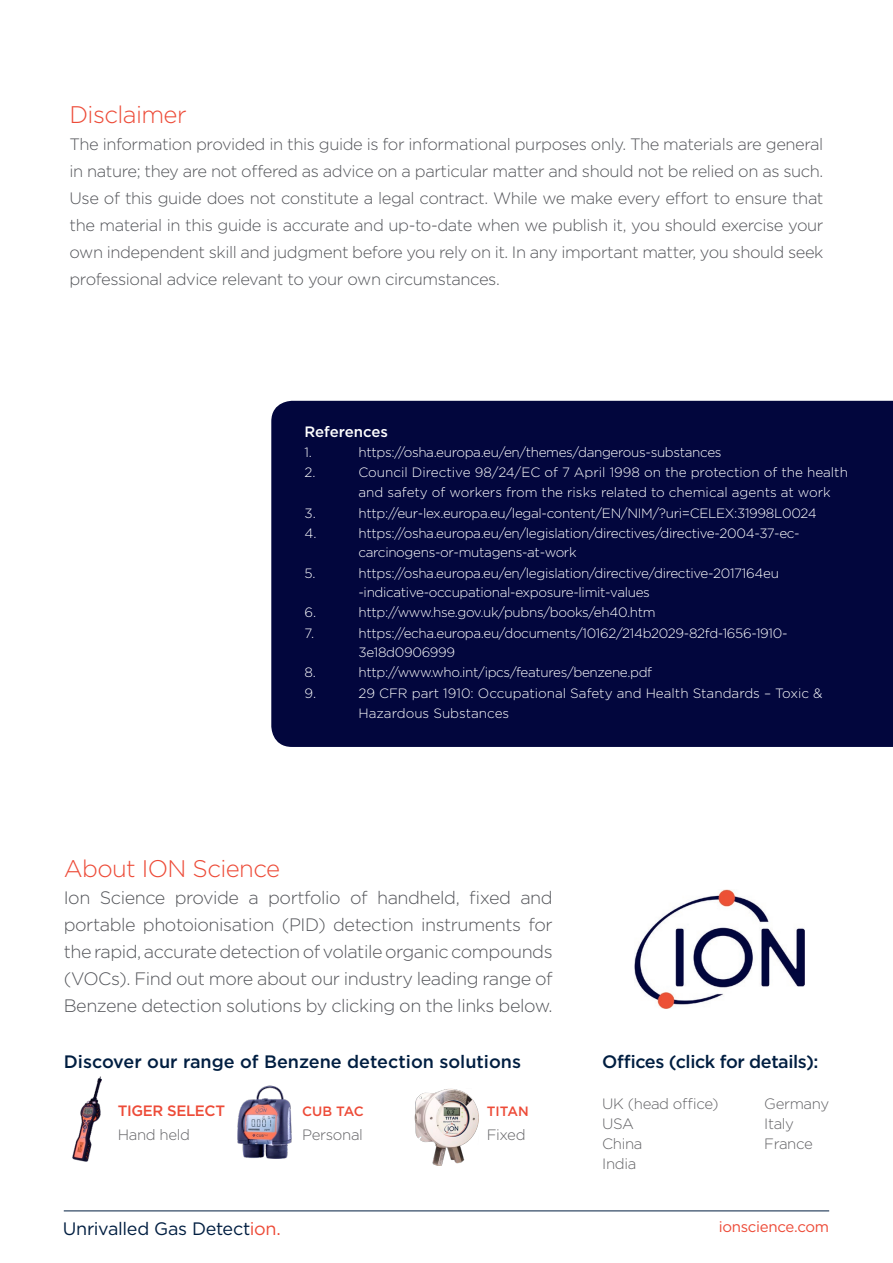
<style>
.page{position:relative;width:893px;height:1263px;background:#fff}
.page>*{position:absolute;margin:0;border:0;box-sizing:border-box;transform-origin:0 0}
.TechSpec__Bullet_lis{font:300 24px "Gotham";letter-spacing:-.025em;color:#ed4b38}
.TechSpec__Bullet_lis-2{font:300 18px/27px "Gotham";letter-spacing:-.025em;color:#54555a;text-align:justify}
.TechSpec__Bullet_lis-3{font:500 18px "Gotham";color:#001e41}
.TechSpec__Bullet_lis-4{font:500 18px "Gotham";letter-spacing:-.025em;color:#001e41}
.t1{font:18px "Gotham";letter-spacing:-.02em;color:#001e41}
.TechSpec__Bullet_lis-5{font:300 16.5px/27px "Gotham";letter-spacing:-.025em;color:#54555a;text-align:justify}
.TechSpec__Bullet_lis-6{font:300 15px "Gotham";letter-spacing:-.025em;color:#636366}
.t2{font:15px "Gotham";letter-spacing:-.025em;color:#ed4b38}
.TechSpec__Bullet_lis-7{font:500 15px "Gotham";letter-spacing:-.025em;color:#ed4b38}
.TechSpec__Bullet_lis-8{font:500 15px "Gotham";color:#fff}
.TechSpec__Bullet_lis-9{font:300 13.5px "Gotham";letter-spacing:-.025em;color:#fff}
.TechSpec__Bullet_lis-10{font:300 13.5px/20.2px "Gotham";color:#fff}
.TechSpec__Bullet_lis-11{font:500 13.5px "Gotham";color:#ed4b38}
.s1{color:#ed4b38}
</style>
<div class="page">
<hr style="left:64px;top:1210px;width:765px;height:1px;background:#001e41">
<div style="left:271px;top:401px;width:622px;height:346px;background:#02063d"></div>
<img style="left:635px;top:889px;width:170px;height:119px">
<img style="left:237px;top:1085px;width:55px;height:74px">
<img style="left:414px;top:1088px;width:64px;height:77px">
<img style="left:73px;top:1077px;width:29px;height:84px">
<p class="TechSpec__Bullet_lis" style="left:69px;top:100px;width:119px">Disclaimer</p>
<p class="TechSpec__Bullet_lis-5" style="left:69px;top:131px;width:756px">The information provided in this guide is for informational purposes only. The materials are general in nature; they are not offered as advice on a particular matter and should not be relied on as such.<br>Use of this guide does not constitute a legal contract. While we make every effort to ensure that the material in this guide is accurate and up-to-date when we publish it, you should exercise your own independent skill and judgment before you rely on it. In any important matter, you should seek professional advice relevant to your own circumstances.</p>
<p class="TechSpec__Bullet_lis-8" style="left:304px;top:422px;width:85px">References</p>
<p class="TechSpec__Bullet_lis-9" style="left:304px;top:444px;width:9px">1.</p>
<p class="TechSpec__Bullet_lis-9" style="left:358px;top:444px;width:365px">https://osha.europa.eu/en/themes/dangerous-substances</p>
<p class="TechSpec__Bullet_lis-9" style="left:304px;top:464px;width:13px">2.</p>
<p class="TechSpec__Bullet_lis-10" style="left:358px;top:462px;width:491px">Council Directive 98/24/EC of 7 April 1998 on the protection of the health and safety of workers from the risks related to chemical agents at work</p>
<p class="TechSpec__Bullet_lis-9" style="left:304px;top:504px;width:13px">3.</p>
<p class="TechSpec__Bullet_lis-9" style="left:358px;top:504px;width:460px">http://eur-lex.europa.eu/legal-content/EN/NIM/?uri=CELEX:31998L0024</p>
<p class="TechSpec__Bullet_lis-9" style="left:304px;top:525px;width:14px">4.</p>
<p class="TechSpec__Bullet_lis-9" style="left:358px;top:525px;width:443px">https://osha.europa.eu/en/legislation/directives/directive-2004-37-ec-</p>
<p class="TechSpec__Bullet_lis-9" style="left:358px;top:544px;width:220px">carcinogens-or-mutagens-at-work</p>
<p class="TechSpec__Bullet_lis-9" style="left:304px;top:564px;width:13px">5.</p>
<p class="TechSpec__Bullet_lis-9" style="left:358px;top:564px;width:422px">https://osha.europa.eu/en/legislation/directive/directive-2017164eu</p>
<p class="TechSpec__Bullet_lis-9" style="left:358px;top:584px;width:293px">-indicative-occupational-exposure-limit-values</p>
<p class="TechSpec__Bullet_lis-9" style="left:304px;top:604px;width:13px">6.</p>
<p class="TechSpec__Bullet_lis-9" style="left:358px;top:604px;width:299px">http://www.hse.gov.uk/pubns/books/eh40.htm</p>
<p class="TechSpec__Bullet_lis-9" style="left:304px;top:624px;width:11px">7.</p>
<p class="TechSpec__Bullet_lis-9" style="left:358px;top:624px;width:431px">https://echa.europa.eu/documents/10162/214b2029-82fd-1656-1910-</p>
<p class="TechSpec__Bullet_lis-9" style="left:358px;top:644px;width:98px">3e18d0906999</p>
<p class="TechSpec__Bullet_lis-9" style="left:304px;top:664px;width:13px">8.</p>
<p class="TechSpec__Bullet_lis-9" style="left:358px;top:664px;width:295px">http://www.who.int/ipcs/features/benzene.pdf</p>
<p class="TechSpec__Bullet_lis-9" style="left:304px;top:684px;width:13px">9.</p>
<p class="TechSpec__Bullet_lis-10" style="left:358px;top:682px;width:466px">29 CFR part 1910: Occupational Safety and Health Standards – Toxic &amp;</p>
<p class="TechSpec__Bullet_lis-10" style="left:358px;top:703px;width:152px">Hazardous Substances</p>
<p class="TechSpec__Bullet_lis" style="left:64px;top:853px;width:218px">About ION Science</p>
<p class="TechSpec__Bullet_lis-2" style="left:64px;top:883px;width:490px">Ion Science provide a portfolio of handheld, fixed and portable photoionisation (PID) detection instruments for the rapid, accurate detection of volatile organic compounds (VOCs). Find out more about our industry leading range of Benzene detection solutions by clicking on the links below.</p>
<p class="TechSpec__Bullet_lis-3" style="left:64px;top:1050px;width:459px">Discover our range of Benzene detection solutions</p>
<p class="TechSpec__Bullet_lis-7" style="left:118px;top:1101px;width:109px">TIGER SELECT</p>
<p class="TechSpec__Bullet_lis-11" style="left:302px;top:1102px;width:63px">CUB TAC</p>
<p class="TechSpec__Bullet_lis-11" style="left:487px;top:1102px;width:43px">TITAN</p>
<p class="TechSpec__Bullet_lis-6" style="left:118px;top:1125px;width:74px">Hand held</p>
<p class="TechSpec__Bullet_lis-6" style="left:302px;top:1125px;width:62px">Personal</p>
<p class="TechSpec__Bullet_lis-6" style="left:487px;top:1125px;width:40px">Fixed</p>
<p class="TechSpec__Bullet_lis-4" style="left:602px;top:1050px;width:218px">Offices (click for details):</p>
<p class="TechSpec__Bullet_lis-6" style="left:602px;top:1094px;width:118px">UK (head office)</p>
<p class="TechSpec__Bullet_lis-6" style="left:764px;top:1094px;width:66px">Germany</p>
<p class="TechSpec__Bullet_lis-6" style="left:602px;top:1114px;width:33px">USA</p>
<p class="TechSpec__Bullet_lis-6" style="left:764px;top:1114px;width:31px">Italy</p>
<p class="TechSpec__Bullet_lis-6" style="left:602px;top:1134px;width:42px">China</p>
<p class="TechSpec__Bullet_lis-6" style="left:764px;top:1134px;width:50px">France</p>
<p class="TechSpec__Bullet_lis-6" style="left:602px;top:1154px;width:36px">India</p>
<h2 class="t1" style="left:63px;top:1217px;width:220px">Unrivalled Gas Detect<span class="s1">ion.</span></h2>
<p class="t2" style="left:719px;top:1217px;width:112px">ionscience.com</p>
</div>
